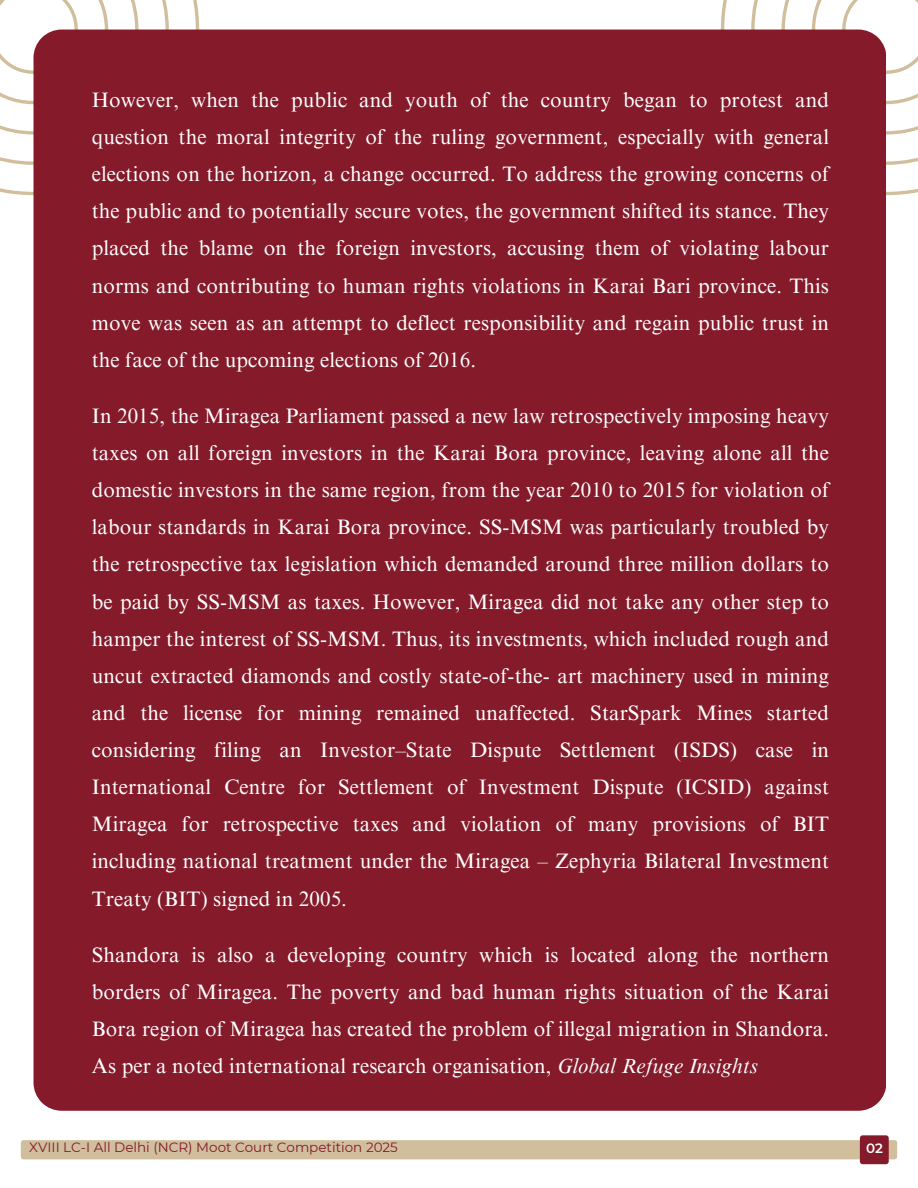
<style>
.page{position:relative;width:918px;height:1188px;background:#fff}
.page>*{position:absolute;margin:0;border:0;box-sizing:border-box;transform-origin:0 0}
.t1{font:21px/37.2px "Times NRMT Pro";letter-spacing:.005em;color:#fff;text-align:justify}
.t2{font:13.5px "Montserrat";color:#841a2a}
.t3{font:600 13.5px "Montserrat";color:#fff}
.s1{font-style:italic}
</style>
<div class="page">
<svg style="left:0;top:0;width:199px;height:195px"></svg>
<svg style="left:721px;top:0;width:197px;height:195px"></svg>
<div style="left:34px;top:30px;width:852px;height:1081px;background:#841a2a"></div>
<div style="left:21px;top:1140px;width:876px;height:19px;background:#d0be9d;border-radius:3px"></div>
<div style="left:860px;top:1135px;width:29px;height:29px;background:#841a2a;border-radius:3px"></div>
<h1 class="t1" style="left:92px;top:84px;width:739px">However, when the public and youth of the country began to protest and question the moral integrity of the ruling government, especially with general elections on the horizon, a change occurred. To address the growing concerns of the public and to potentially secure votes, the government shifted its stance. They placed the blame on the foreign investors, accusing them of violating labour norms and contributing to human rights violations in Karai Bari province. This move was seen as an attempt to deflect responsibility and regain public trust in the face of the upcoming elections of 2016.</h1>
<h1 class="t1" style="left:92px;top:400px;width:739px">In 2015, the Miragea Parliament passed a new law retrospectively imposing heavy taxes on all foreign investors in the Karai Bora province, leaving alone all the domestic investors in the same region, from the year 2010 to 2015 for violation of labour standards in Karai Bora province. SS-MSM was particularly troubled by the retrospective tax legislation which demanded around three million dollars to be paid by SS-MSM as taxes. However, Miragea did not take any other step to hamper the interest of SS-MSM. Thus, its investments, which included rough and uncut extracted diamonds and costly state-of-the- art machinery used in mining and the license for mining remained unaffected. StarSpark Mines started considering filing an Investor–State Dispute Settlement (ISDS) case in International Centre for Settlement of Investment Dispute (ICSID) against Miragea for retrospective taxes and violation of many provisions of BIT including national treatment under the Miragea – Zephyria Bilateral Investment Treaty (BIT) signed in 2005.</h1>
<h1 class="t1" style="left:92px;top:938px;width:739px">Shandora is also a developing country which is located along the northern borders of Miragea. The poverty and bad human rights situation of the Karai Bora region of Miragea has created the problem of illegal migration in Shandora.<br>As per a noted international research organisation, <span class="s1">Global Refuge Insights</span></h1>
<p class="t2" style="left:29px;top:1139px;width:370px">XVIII LC-I All Delhi (NCR) Moot Court Competition 2025</p>
<p class="t3" style="left:866px;top:1140px;width:18px">02</p>
</div>
